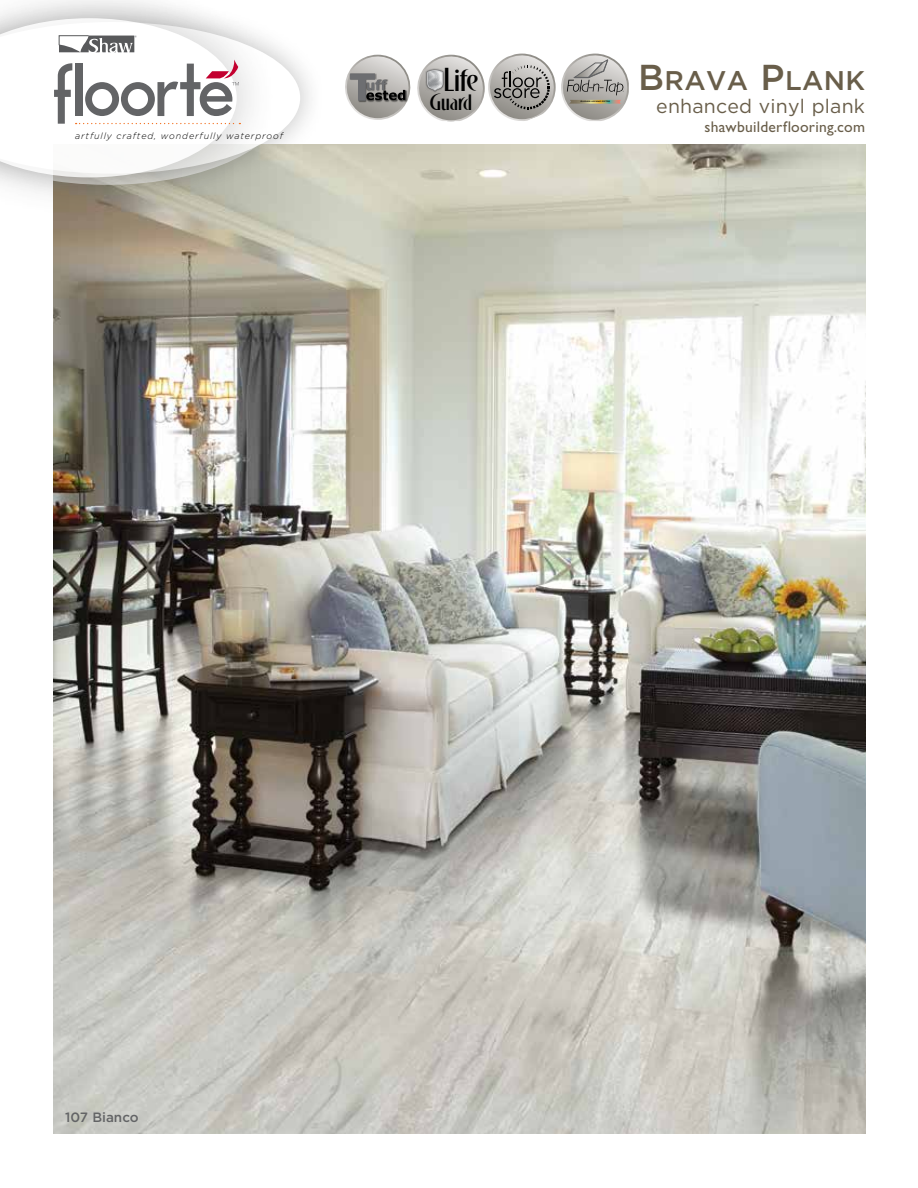
<style>
.page{position:relative;width:918px;height:1188px;background:#fff}
.page>*{position:absolute;margin:0;border:0;box-sizing:border-box;transform-origin:0 0}
.t1{font:32.4px "Bandolero";color:#000}
.t2{font:500 27px "Gotham";letter-spacing:.015em;color:#695e4a}
.t3{font:23.25px "Bandolero";letter-spacing:-.005em;color:#000}
.t4{font:19.5px "Gotham";letter-spacing:.01em;color:#695e4a}
.t5{font:15.6px "Gill Sans Std";letter-spacing:.015em;color:#695e4a}
.t6{font:500 13.5px "Gotham";color:#636466}
.t7{font:italic 300 9px "Gotham";letter-spacing:.1em;color:#000}
.t8{font:700 1.95px "Gill Sans Std";color:#000}
.s1{font-size:36px}
</style>
<div class="page">
<img style="left:54px;top:145px;width:811px;height:989px">
<svg style="left:345px;top:53px;width:284px;height:69px"></svg>
<div style="left:0;top:0;width:327px;height:201px;background:#000;opacity:.46"></div>
<svg style="left:281px;top:22px;width:19px;height:152px"></svg>
<div style="left:0;top:0;width:281px;height:223px;background:#000;opacity:.29"></div>
<svg style="left:0;top:18px;width:240px;height:159px"></svg>
<p class="t7" style="left:75px;top:130px;width:209px">artfully crafted, wonderfully waterproof</p>
<h1 class="t1" style="left:444px;top:62px;width:36px">Life</h1>
<h3 class="t3" style="left:430px;top:89px;width:44px">Guard</h3>
<p class="t8" style="left:580px;top:101px;width:31px">GLUELESS LOCKING SYSTEM</p>
<h2 class="t2" style="left:638px;top:63px;width:228px"><span class="s1">B</span>RAVA <span class="s1">P</span>LANK</h2>
<h3 class="t4" style="left:656px;top:94px;width:210px">enhanced vinyl plank</h3>
<h3 class="t5" style="left:705px;top:117px;width:162px">shawbuilderflooring.com</h3>
<h3 class="t6" style="left:65px;top:1109px;width:75px">107 Bianco</h3>
</div>
